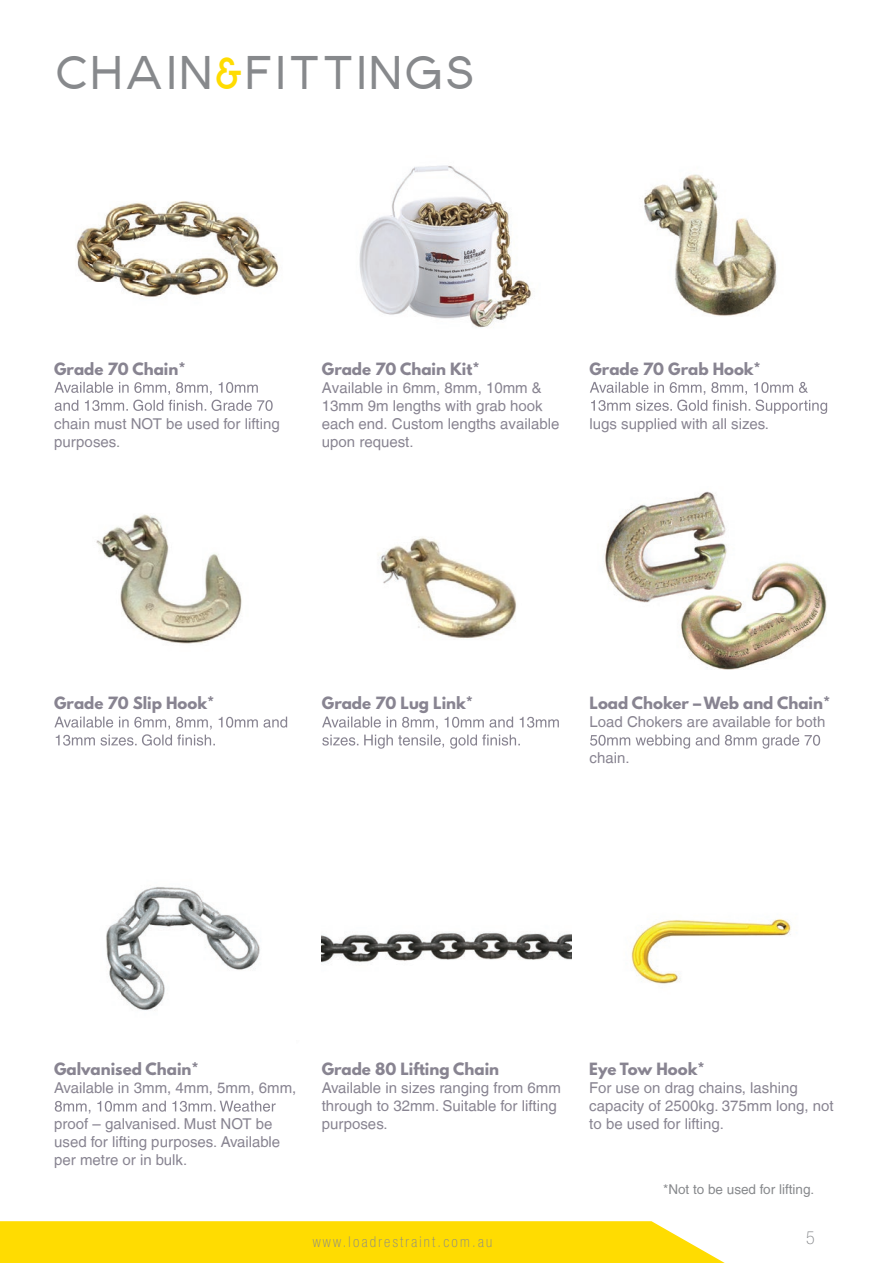
<style>
.page{position:relative;width:893px;height:1263px;background:#fff}
.page>*{position:absolute;margin:0;border:0;box-sizing:border-box;transform-origin:0 0}
.t1{font:45px "Anke";letter-spacing:.11em;color:#87898c}
.t2{font:100 condensed 18px "Helvetica Neue LT Std";color:#87898c}
.t3{font:15px/18px "Helvetica LT";color:#888491}
.t4{font:700 15px "League Spartan";color:#888491}
.t5{font:100 condensed 15px "Helvetica Neue LT Std";letter-spacing:.15em;color:#87898c}
.t6{font:13.5px "Helvetica LT";color:#87898c}
.s1{color:#ffdc01}
.s2{color:#87898c}
</style>
<div class="page">
<img style="left:76px;top:201px;width:203px;height:96px">
<img style="left:96px;top:514px;width:146px;height:130px">
<img style="left:106px;top:887px;width:154px;height:123px">
<img style="left:322px;top:932px;width:249px;height:31px">
<img style="left:359px;top:165px;width:173px;height:163px">
<img style="left:378px;top:537px;width:139px;height:102px">
<img style="left:644px;top:174px;width:133px;height:142px">
<img style="left:604px;top:491px;width:223px;height:178px">
<svg style="left:54px;top:382px;width:219px;height:29px"></svg>
<svg style="left:54px;top:717px;width:233px;height:29px"></svg>
<svg style="left:55px;top:1101px;width:221px;height:13px"></svg>
<svg style="left:322px;top:717px;width:237px;height:32px"></svg>
<svg style="left:590px;top:382px;width:237px;height:32px"></svg>
<svg style="left:590px;top:735px;width:230px;height:14px"></svg>
<img style="left:631px;top:918px;width:160px;height:66px">
<svg style="left:0;top:1221px;width:725px;height:42px;background:#ffdd0f"></svg>
<h1 class="t1" style="left:56px;top:42px;width:418px">CHAIN<span class="s1">&amp;</span>FITTINGS</h1>
<p class="t4" style="left:54px;top:357px;width:133px">Grade 70 Chain*</p>
<p class="t3" style="left:54px;top:414px;width:227px">chain must NOT be used for lifting purposes<span class="s2">.</span></p>
<p class="t4" style="left:322px;top:357px;width:159px">Grade 70 Chain Kit*</p>
<p class="t3" style="left:322px;top:379px;width:239px">Available in 6mm, 8mm, 10mm &amp;<br>13mm 9m lengths with grab hook each end. Custom lengths available upon request.</p>
<p class="t4" style="left:589px;top:357px;width:173px">Grade 70 Grab Hook*</p>
<p class="t3" style="left:589px;top:414px;width:181px">lugs supplied with all sizes.</p>
<p class="t4" style="left:54px;top:691px;width:162px">Grade 70 Slip Hook*</p>
<p class="t4" style="left:322px;top:691px;width:153px">Grade 70 Lug Link*</p>
<p class="t4" style="left:589px;top:691px;width:242px">Load Choker – Web and Chain*</p>
<p class="t3" style="left:589px;top:713px;width:237px">Load Chokers are available for both</p>
<p class="t3" style="left:589px;top:749px;width:42px">chain.</p>
<p class="t4" style="left:54px;top:1058px;width:146px">Galvanised Chain*</p>
<p class="t3" style="left:54px;top:1079px;width:244px">Available in 3mm, 4mm, 5mm, 6mm,</p>
<p class="t3" style="left:54px;top:1115px;width:228px">proof – galvanised. Must NOT be used for lifting purposes. Available per metre or in bulk.</p>
<p class="t4" style="left:322px;top:1058px;width:179px">Grade 80 Lifting Chain</p>
<p class="t3" style="left:322px;top:1079px;width:241px">Available in sizes ranging from 6mm through to 32mm. Suitable for lifting purposes.</p>
<p class="t4" style="left:589px;top:1057px;width:117px">Eye Tow Hook*</p>
<p class="t3" style="left:589px;top:1079px;width:246px">For use on drag chains, lashing capacity of 2500kg. 375mm long, not to be used for lifting.</p>
<p class="t6" style="left:663px;top:1181px;width:153px">*Not to be used for lifting.</p>
<p class="t5" style="left:313px;top:1233px;width:181px">www.loadrestraint.com.au</p>
<p class="t2" style="left:806px;top:1228px;width:10px">5</p>
</div>
